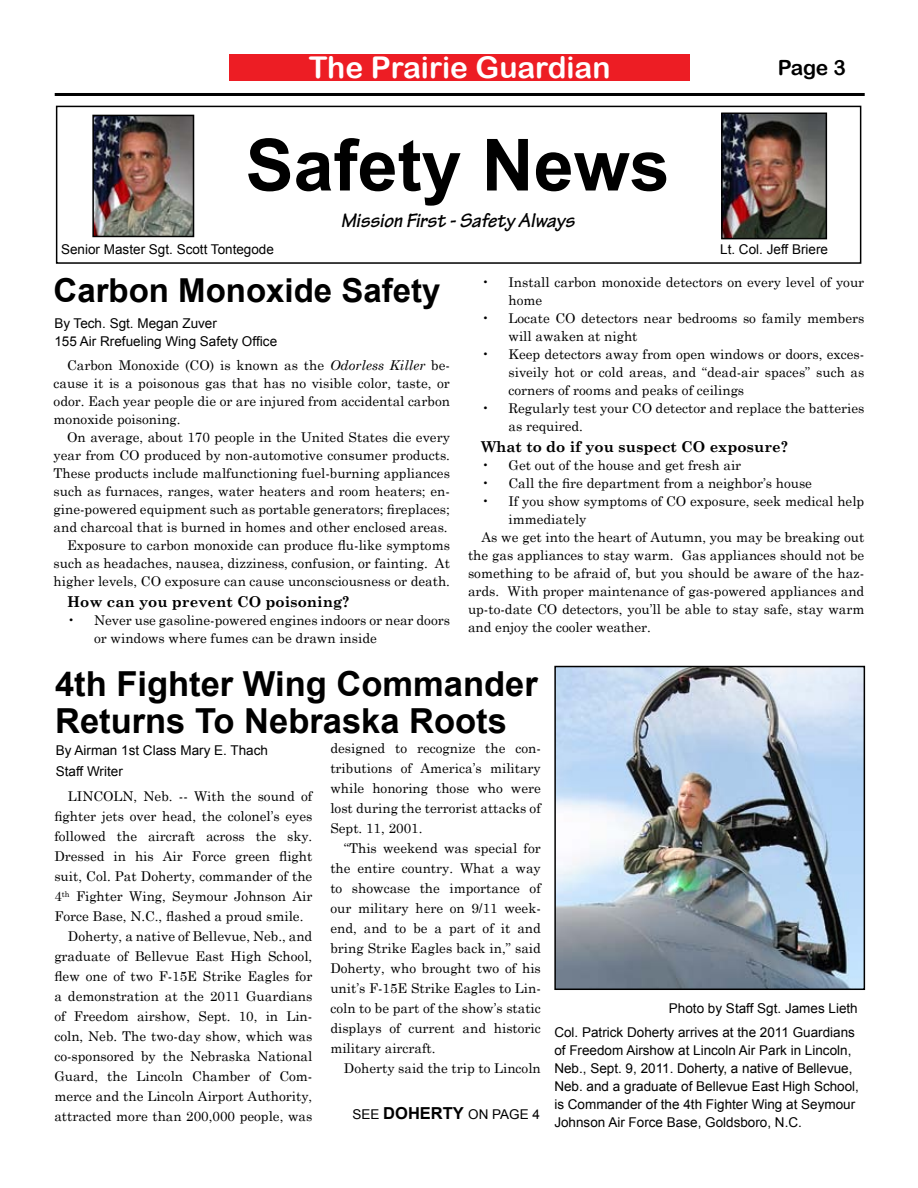
<style>
.page{position:relative;width:918px;height:1188px;background:#fff}
.page>*{position:absolute;margin:0;border:0;box-sizing:border-box;transform-origin:0 0}
.t1{font:700 72px "Arial";color:#000}
.t2{font:700 34.5px/37.5px "Arial";color:#000}
.t3{font:700 33px "Arial";color:#000}
.t4{font:30px "Arial Rounded MT Bold";color:#fff}
.t5{font:italic 700 21px "Tekton Pro";color:#000}
.t6{font:21px "Arial Rounded MT Bold";color:#000}
.t7{font:700 15px "Century Schoolbook";color:#000}
.t8{font:13.5px/18px "Century Schoolbook";color:#000;text-align:justify}
.t9{font:13.5px/18px "Arial";color:#000}
.s1{font-style:italic}
.s2{font-weight:700;font-size:16.5px}
</style>
<div class="page">
<div style="left:229px;top:54px;width:461px;height:26px;background:#ed1d24"></div>
<hr style="left:55px;top:93px;width:810px;height:3px;background:#000">
<div style="left:56px;top:106px;width:805px;height:158px;border:2px solid #000"></div>
<img style="left:724px;top:116px;width:100px;height:120px">
<div style="left:721px;top:113px;width:106px;height:126px;border:2px solid #000"></div>
<img style="left:95px;top:118px;width:96px;height:116px">
<div style="left:92px;top:115px;width:102px;height:122px;border:2px solid #000"></div>
<img style="left:557px;top:669px;width:305px;height:318px">
<div style="left:554px;top:666px;width:311px;height:324px;border:2px solid #000"></div>
<h3 class="t4" style="left:309px;top:50px;width:303px">The Prairie Guardian</h3>
<h3 class="t6" style="left:778px;top:55px;width:70px">Page 3</h3>
<h1 class="t1" style="left:246px;top:117px;width:426px">Safety News</h1>
<h3 class="t5" style="left:341px;top:208px;width:236px">Mission First - Safety Always</h3>
<p class="t9" style="left:61px;top:240px;width:214px">Senior Master Sgt. Scott Tontegode</p>
<p class="t9" style="left:720px;top:240px;width:109px">Lt. Col. Jeff Briere</p>
<h3 class="t3" style="left:54px;top:268px;width:388px">Carbon Monoxide Safety</h3>
<p class="t9" style="left:54px;top:314px;width:224px">By Tech. Sgt. Megan Zuver<br>155 Air Rrefueling Wing Safety Office</p>
<p class="t8" style="left:54px;top:355px;width:398px;text-indent:14px">Carbon Monoxide (CO) is known as the <span class="s1">Odorless Killer</span> be&shy;cause it is a poisonous gas that has no visible color, taste, or odor. Each year people die or are injured from accidental carbon monoxide poisoning.</p>
<p class="t8" style="left:54px;top:427px;width:398px;text-align:right">On average, about 170 people in the United States die every year from CO produced by non-automotive consumer products.<br>These products include malfunctioning fuel-burning appliances such as furnaces, ranges, water heaters and room heaters; en&shy;gine-powered equipment such as portable generators; fireplaces; and charcoal that is burned in homes and other enclosed areas.<br>Exposure to carbon monoxide can produce flu-like symptoms such as headaches, nausea, dizziness, confusion, or fainting. At higher levels, CO exposure can cause unconsciousness or death.</p>
<p class="t7" style="left:67px;top:590px;width:284px">How can you prevent CO poisoning?</p>
<p class="t8" style="left:94px;top:610px;width:357px;text-indent:-27px">• Never use gasoline-powered engines indoors or near doors or windows where fumes can be drawn inside</p>
<p class="t8" style="left:508px;top:272px;width:357px;text-indent:-27px">• Install carbon monoxide detectors on every level of your home</p>
<p class="t8" style="left:508px;top:308px;width:357px;text-indent:-27px">• Locate CO detectors near bedrooms so family members will awaken at night</p>
<p class="t8" style="left:508px;top:344px;width:357px;text-indent:-27px">• Keep detectors away from open windows or doors, exces&shy;siveily hot or cold areas, and “dead-air spaces” such as corners of rooms and peaks of ceilings</p>
<p class="t8" style="left:508px;top:398px;width:357px;text-indent:-27px">• Regularly test your CO detector and replace the batteries as required.</p>
<p class="t7" style="left:482px;top:435px;width:308px">What to do if you suspect CO exposure?</p>
<p class="t8" style="left:482px;top:455px;width:261px">• Get out of the house and get fresh air</p>
<p class="t8" style="left:482px;top:473px;width:332px">• Call the fire department from a neighbor’s house</p>
<p class="t8" style="left:482px;top:491px;width:384px">• If you show symptoms of CO exposure, seek medical help</p>
<p class="t8" style="left:508px;top:509px;width:80px">immediately</p>
<p class="t8" style="left:482px;top:527px;width:384px">As we get into the heart of Autumn, you may be breaking out</p>
<p class="t8" style="left:468px;top:545px;width:398px">the gas appliances to stay warm. Gas appliances should not be</p>
<p class="t8" style="left:468px;top:563px;width:398px">something to be afraid of, but you should be aware of the haz-</p>
<p class="t8" style="left:468px;top:581px;width:398px">ards. With proper maintenance of gas-powered appliances and</p>
<p class="t8" style="left:468px;top:599px;width:398px">up-to-date CO detectors, you’ll be able to stay safe, stay warm</p>
<p class="t8" style="left:468px;top:617px;width:185px">and enjoy the cooler weather.</p>
<h2 class="t2" style="left:55px;top:666px;width:484px">4th Fighter Wing Commander<br>Returns To Nebraska Roots</h2>
<p class="t9" style="left:56px;top:740px;width:214px;line-height:21px">By Airman 1st Class Mary E. Thach<br>Staff Writer</p>
<p class="t8" style="left:68px;top:786px;width:246px">LINCOLN, Neb. -- With the sound of</p>
<p class="t8" style="left:54px;top:806px;width:260px">fighter jets over head, the colonel’s eyes</p>
<p class="t8" style="left:54px;top:826px;width:260px">followed the aircraft across the sky.</p>
<p class="t8" style="left:54px;top:846px;width:260px">Dressed in his Air Force green flight</p>
<p class="t8" style="left:54px;top:866px;width:259px">suit, Col. Pat Doherty, commander of the</p>
<p class="t8" style="left:54px;top:886px;width:259px">4<sup>th</sup> Fighter Wing, Seymour Johnson Air</p>
<p class="t8" style="left:54px;top:906px;width:251px">Force Base, N.C., flashed a proud smile.</p>
<p class="t8" style="left:68px;top:926px;width:246px">Doherty, a native of Bellevue, Neb., and</p>
<p class="t8" style="left:54px;top:946px;width:259px">graduate of Bellevue East High School,</p>
<p class="t8" style="left:54px;top:966px;width:259px">flew one of two F-15E Strike Eagles for</p>
<p class="t8" style="left:54px;top:986px;width:259px">a demonstration at the 2011 Guardians</p>
<p class="t8" style="left:54px;top:1006px;width:260px">of Freedom airshow, Sept. 10, in Lin-</p>
<p class="t8" style="left:54px;top:1026px;width:260px">coln, Neb. The two-day show, which was</p>
<p class="t8" style="left:54px;top:1046px;width:259px">co-sponsored by the Nebraska National</p>
<p class="t8" style="left:54px;top:1066px;width:259px">Guard, the Lincoln Chamber of Com-</p>
<p class="t8" style="left:54px;top:1086px;width:259px">merce and the Lincoln Airport Authority,</p>
<p class="t8" style="left:54px;top:1106px;width:259px">attracted more than 200,000 people, was</p>
<p class="t8" style="left:330px;top:737px;width:212px;line-height:20px">designed to recognize the con&shy;tributions of America’s military while honoring those who were lost during the terrorist attacks of Sept. 11, 2001.</p>
<p class="t8" style="left:330px;top:837px;width:212px;line-height:20px;text-indent:14px">“This weekend was special for the entire country. What a way to showcase the importance of our military here on 9/11 week&shy;end, and to be a part of it and bring Strike Eagles back in,” said Doherty, who brought two of his unit’s F-15E Strike Eagles to Lin&shy;coln to be part of the show’s static displays of current and historic military aircraft.</p>
<p class="t8" style="left:344px;top:1058px;width:198px">Doherty said the trip to Lincoln</p>
<p class="t9" style="left:353px;top:1105px;width:189px">SEE <span class="s2">DOHERTY</span> ON PAGE 4</p>
<p class="t9" style="left:554px;top:996px;width:305px;line-height:24px;text-align:right">Photo by Staff Sgt. James Lieth<br>Col. Patrick Doherty arrives at the 2011 Guardians</p>
<p class="t9" style="left:554px;top:1041px;width:306px">of Freedom Airshow at Lincoln Air Park in Lincoln, Neb., Sept. 9, 2011. Doherty, a native of Bellevue, Neb. and a graduate of Bellevue East High School, is Commander of the 4th Fighter Wing at Seymour Johnson Air Force Base, Goldsboro, N.C.</p>
</div>
